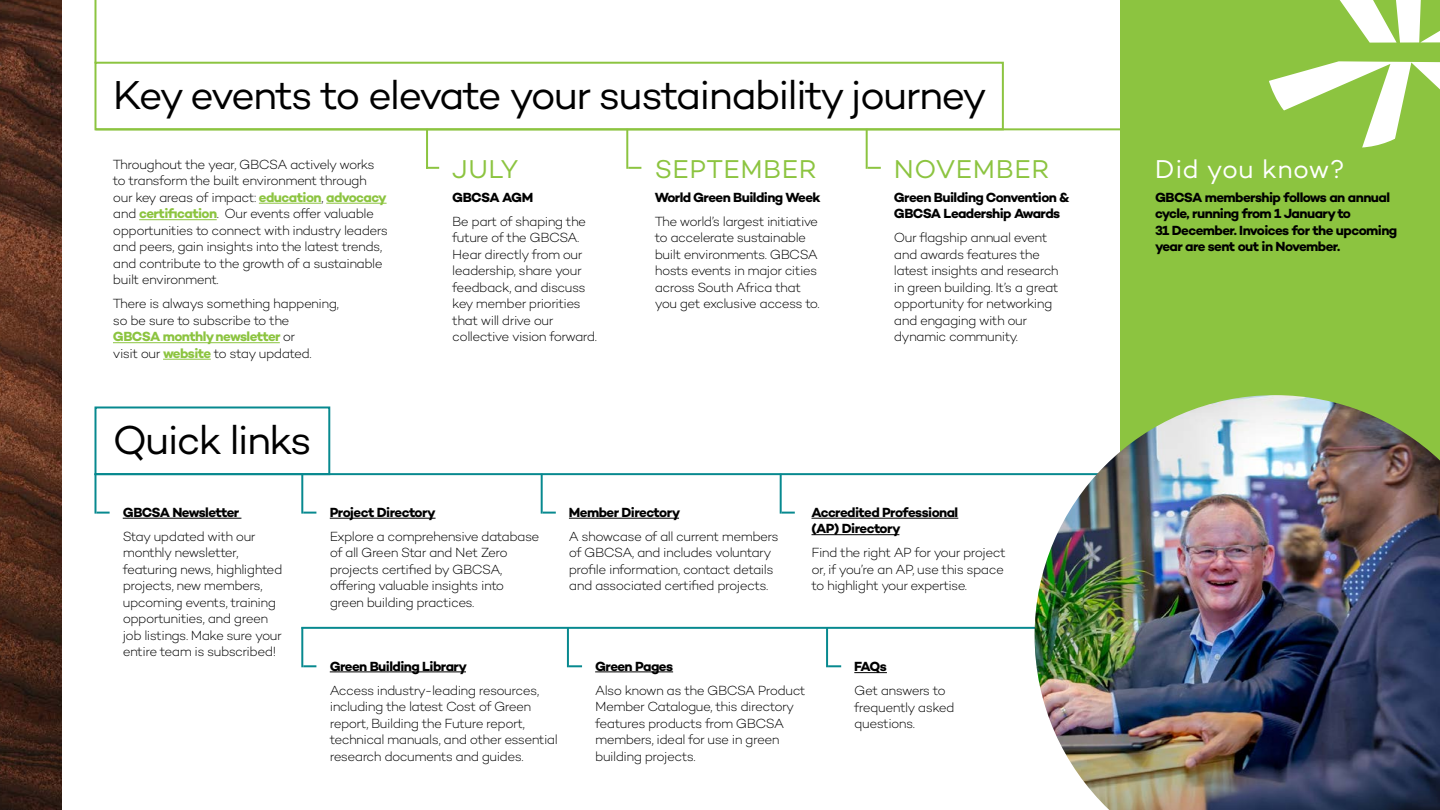
<style>
.page{position:relative;width:1440px;height:810px;background:#fff}
.page>*{position:absolute;margin:0;border:0;box-sizing:border-box;transform-origin:0 0}
.t1{font:41.1px "Campton";letter-spacing:-.045em;color:#000}
.t2{font:26.25px "Campton";letter-spacing:.02em;color:#8cc440}
.t3{font:26.25px "Campton";letter-spacing:.015em;color:#fff}
.t4{font:300 13.5px/16.5px "Campton";letter-spacing:-.04em;color:#000}
.t5{font:700 13.5px/16.5px "Campton";letter-spacing:-.045em;color:#000}
.s1{font-weight:700;color:#8cc440}
</style>
<div class="page">
<div style="left:1120px;top:0;width:320px;height:538px;background:#8cc440"></div>
<hr style="left:95px;top:0;width:1px;height:63px;background:#8cc440">
<div style="left:95px;top:62px;width:909px;height:68px;border:2px solid #8cc440"></div>
<div style="left:95px;top:406px;width:235px;height:69px;border:2px solid #07898f"></div>
<hr style="left:259px;top:203px;width:62px;height:1px;background:#8cc440">
<hr style="left:326px;top:203px;width:61px;height:1px;background:#8cc440">
<hr style="left:139px;top:219px;width:78px;height:1px;background:#8cc440">
<hr style="left:113px;top:342px;width:167px;height:1px;background:#8cc440">
<hr style="left:163px;top:359px;width:48px;height:1px;background:#8cc440">
<hr style="left:330px;top:518px;width:106px;height:1px;background:#000">
<hr style="left:330px;top:672px;width:136px;height:1px;background:#000">
<hr style="left:569px;top:518px;width:110px;height:1px;background:#000">
<hr style="left:595px;top:672px;width:78px;height:1px;background:#000">
<hr style="left:854px;top:672px;width:33px;height:1px;background:#000">
<hr style="left:426px;top:129px;width:2px;height:40px;background:#8cc440">
<hr style="left:626px;top:129px;width:2px;height:40px;background:#8cc440">
<hr style="left:301px;top:474px;width:2px;height:40px;background:#07898f">
<hr style="left:301px;top:627px;width:2px;height:40px;background:#07898f">
<hr style="left:866px;top:129px;width:2px;height:40px;background:#8cc440">
<hr style="left:541px;top:474px;width:2px;height:40px;background:#07898f">
<hr style="left:567px;top:627px;width:2px;height:40px;background:#07898f">
<hr style="left:780px;top:474px;width:2px;height:40px;background:#07898f">
<hr style="left:826px;top:627px;width:2px;height:40px;background:#07898f">
<svg style="left:428px;top:167px;width:11px;height:2px"></svg>
<hr style="left:123px;top:518px;width:118px;height:1px;background:#000">
<hr style="left:95px;top:474px;width:1px;height:40px;background:#07898f">
<svg style="left:96px;top:512px;width:14px;height:2px"></svg>
<svg style="left:628px;top:167px;width:13px;height:2px"></svg>
<svg style="left:303px;top:512px;width:13px;height:2px"></svg>
<svg style="left:303px;top:665px;width:13px;height:2px"></svg>
<svg style="left:868px;top:167px;width:13px;height:2px"></svg>
<svg style="left:543px;top:512px;width:13px;height:2px"></svg>
<svg style="left:569px;top:665px;width:13px;height:2px"></svg>
<svg style="left:782px;top:512px;width:13px;height:2px"></svg>
<svg style="left:828px;top:665px;width:13px;height:2px"></svg>
<hr style="left:95px;top:128px;width:1345px;height:2px;background:#8cc440">
<hr style="left:95px;top:473px;width:1192px;height:2px;background:#07898f">
<hr style="left:301px;top:627px;width:1139px;height:2px;background:#07898f">
<img style="left:0;top:0;width:62px;height:810px">
<img style="left:1035px;top:395px;width:405px;height:415px">
<svg style="left:1269px;top:0;width:171px;height:148px"></svg>
<hr style="left:812px;top:518px;width:146px;height:1px;background:#000">
<hr style="left:812px;top:534px;width:87px;height:1px;background:#000">
<h1 class="t1" style="left:113px;top:79px;width:876px">Key events to elevate your sustainability journey</h1>
<p class="t4" style="left:113px;top:157px;width:277px">Throughout the year, GBCSA actively works to transform the built environment through our key areas of impact: <span class="s1">education</span>, <span class="s1">advocacy </span>and <span class="s1">certification</span>. Our events offer valuable opportunities to connect with industry leaders and peers, gain insights into the latest trends, and contribute to the growth of a sustainable built environment.</p>
<p class="t4" style="left:113px;top:297px;width:228px">There is always something happening, so be sure to subscribe to the<br><span class="s1">GBCSA monthly newsletter</span> or<br>visit our <span class="s1">website</span> to stay updated.</p>
<h1 class="t1" style="left:113px;top:424px;width:200px">Quick links</h1>
<h2 class="t2" style="left:452px;top:159px;width:68px">JULY</h2>
<h2 class="t2" style="left:655px;top:159px;width:163px">SEPTEMBER</h2>
<h2 class="t2" style="left:894px;top:159px;width:157px">NOVEMBER</h2>
<h2 class="t3" style="left:1155px;top:159px;width:191px">Did you know?</h2>
<p class="t5" style="left:452px;top:190px;width:82px">GBCSA AGM</p>
<p class="t4" style="left:452px;top:214px;width:146px">Be part of shaping the future of the GBCSA.<br>Hear directly from our leadership, share your feedback, and discuss key member priorities that will drive our collective vision forward.</p>
<p class="t5" style="left:655px;top:190px;width:167px">World Green Building Week</p>
<p class="t4" style="left:655px;top:214px;width:166px">The world’s largest initiative to accelerate sustainable built environments. GBCSA hosts events in major cities across South Africa that you get exclusive access to.</p>
<p class="t5" style="left:894px;top:190px;width:177px">Green Building Convention &amp;<br>GBCSA Leadership Awards</p>
<p class="t4" style="left:894px;top:231px;width:166px">Our flagship annual event and awards features the latest insights and research in green building. It’s a great opportunity for networking and engaging with our dynamic community.</p>
<p class="t5" style="left:1155px;top:190px;width:244px">GBCSA membership follows an annual cycle, running from 1 January to<br>31 December. Invoices for the upcoming year are sent out in November.</p>
<p class="t5" style="left:123px;top:505px;width:118px">GBCSA Newsletter</p>
<p class="t4" style="left:123px;top:529px;width:161px">Stay updated with our monthly newsletter, featuring news, highlighted projects, new members, upcoming events, training opportunities, and green job listings. Make sure your entire team is subscribed!</p>
<p class="t5" style="left:330px;top:505px;width:107px">Project Directory</p>
<p class="t4" style="left:330px;top:529px;width:211px">Explore a comprehensive database of all Green Star and Net Zero projects certified by GBCSA, offering valuable insights into green building practices.</p>
<p class="t5" style="left:569px;top:505px;width:113px">Member Directory</p>
<p class="t4" style="left:569px;top:529px;width:211px">A showcase of all current members of GBCSA, and includes voluntary profile information, contact details and associated certified projects.</p>
<p class="t5" style="left:812px;top:505px;width:148px">Accredited Professional (AP) Directory</p>
<p class="t4" style="left:812px;top:546px;width:196px">Find the right AP for your project or, if you’re an AP, use this space to highlight your expertise.</p>
<p class="t5" style="left:330px;top:659px;width:139px">Green Building Library</p>
<p class="t4" style="left:330px;top:683px;width:230px">Access industry-leading resources, including the latest Cost of Green report, Building the Future report, technical manuals, and other essential research documents and guides.</p>
<p class="t5" style="left:595px;top:659px;width:79px">Green Pages</p>
<p class="t4" style="left:595px;top:683px;width:212px">Also known as the GBCSA Product<br>Member Catalogue, this directory features products from GBCSA members, ideal for use in green building projects.</p>
<p class="t5" style="left:854px;top:660px;width:34px">FAQs</p>
<p class="t4" style="left:854px;top:684px;width:102px">Get answers to frequently asked questions.</p>
</div>
